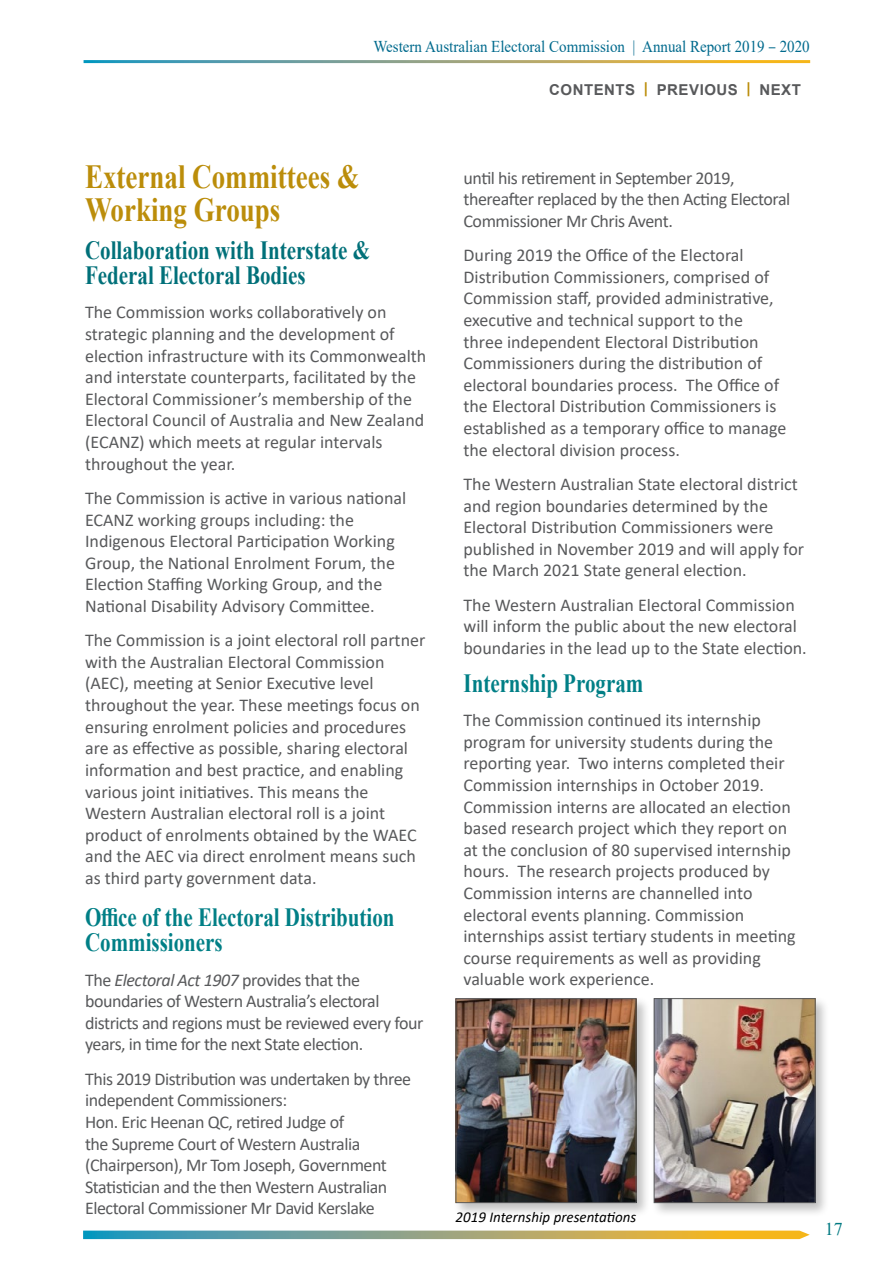
<style>
.page{position:relative;width:893px;height:1263px;background:#fff}
.page>*{position:absolute;margin:0;border:0;box-sizing:border-box;transform-origin:0 0}
.t1{font:700 33.75px/32.4px "Times New Roman";color:#bb8d0a;scale:.8 1}
.t2{font:700 26.25px/25.2px "Times New Roman";color:#007f86;scale:.8 1}
.t3{font:700 26.25px/25.2px "Times New Roman";color:#007079;scale:.8 1}
.t4{font:18px/21.6px "Calibri";color:#58595b}
.t5{font:18px/21.6px "Calibri";letter-spacing:-.025em;color:#58595b}
.t6{font:18px "Times New Roman";color:#007981}
.t7{font:16.5px "Times New Roman";color:#006a8d;scale:.91 1}
.t8{font:italic 15px "Calibri";color:#000}
.t9{font:700 15px "Arial";letter-spacing:.035em;color:#58595b}
.s1{font-family:"Myriad Pro"}
.s2{color:#bb8d0a}
.s3{font-style:italic}
</style>
<div class="page">
<svg style="left:83px;top:1230px;width:727px;height:9px;background:#9fac7f"></svg>
<div style="left:453px;top:995px;width:198px;height:222px;background:#000;opacity:.25"></div>
<img style="left:458px;top:1000px;width:176px;height:201px">
<div style="left:456px;top:998px;width:180px;height:205px;border:1px solid #58595b"></div>
<div style="left:651px;top:995px;width:179px;height:222px;background:#000;opacity:.25"></div>
<img style="left:656px;top:1000px;width:157px;height:201px">
<div style="left:654px;top:998px;width:161px;height:205px;border:1px solid #58595b"></div>
<p class="t7" style="left:373px;top:35px;width:481px">Western Australian Electoral Commission | Annual Report 2019 <span class="s1">–</span> 2020</p>
<p class="t9" style="left:549px;top:79px;width:253px">CONTENTS <span class="s2">|</span> PREVIOUS <span class="s2">|</span> NEXT</p>
<h1 class="t1" style="left:85px;top:160px;width:345px">External Committees &amp;<br>Working Groups</h1>
<h2 class="t3" style="left:85px;top:237px;width:358px">Collaboration with Interstate &amp;<br>Federal Electoral Bodies</h2>
<p class="t4" style="left:85px;top:301px;width:343px">The Commission works collaboratively on strategic planning and the development of election infrastructure with its Commonwealth and interstate counterparts, facilitated by the Electoral Commissioner’s membership of the Electoral Council of Australia and New Zealand (ECANZ) which meets at regular intervals throughout the year.</p>
<p class="t4" style="left:85px;top:487px;width:323px">The Commission is active in various national ECANZ working groups including: the Indigenous Electoral Participation Working Group, the National Enrolment Forum, the Election Staffing Working Group, and the National Disability Advisory Committee.</p>
<p class="t4" style="left:85px;top:629px;width:342px">The Commission is a joint electoral roll partner with the Australian Electoral Commission (AEC), meeting at Senior Executive level throughout the year. These meetings focus on ensuring enrolment policies and procedures are as effective as possible, sharing electoral information and best practice, and enabling various joint initiatives. This means the Western Australian electoral roll is a joint product of enrolments obtained by the WAEC and the AEC via direct enrolment means such as third party government data.</p>
<h2 class="t2" style="left:85px;top:904px;width:388px">Office of the Electoral Distribution<br>Commissioners</h2>
<p class="t5" style="left:85px;top:968px;width:340px">The <span class="s3">Electoral Act 1907</span> provides that the boundaries of Western Australia’s electoral districts and regions must be reviewed every four years, in time for the next State election.</p>
<p class="t5" style="left:85px;top:1067px;width:328px">This 2019 Distribution was undertaken by three independent Commissioners:<br>Hon. Eric Heenan QC, retired Judge of<br>the Supreme Court of Western Australia (Chairperson), Mr Tom Joseph, Government Statistician and the then Western Australian Electoral Commissioner Mr David Kerslake</p>
<p class="t5" style="left:463px;top:166px;width:328px">until his retirement in September 2019, thereafter replaced by the then Acting Electoral<br>Commissioner Mr Chris Avent.</p>
<p class="t4" style="left:463px;top:244px;width:325px">During 2019 the Office of the Electoral Distribution Commissioners, comprised of Commission staff, provided administrative, executive and technical support to the three independent Electoral Distribution Commissioners during the distribution of electoral boundaries process. The Office of the Electoral Distribution Commissioners is established as a temporary office to manage the electoral division process.</p>
<p class="t4" style="left:463px;top:473px;width:342px">The Western Australian State electoral district and region boundaries determined by the Electoral Distribution Commissioners were published in November 2019 and will apply for the March 2021 State general election.</p>
<p class="t4" style="left:463px;top:593px;width:345px">The Western Australian Electoral Commission will inform the public about the new electoral boundaries in the lead up to the State election.</p>
<h2 class="t2" style="left:463px;top:670px;width:226px">Internship Program</h2>
<p class="t4" style="left:463px;top:709px;width:334px">The Commission continued its internship program for university students during the reporting year. Two interns completed their Commission internships in October 2019.<br>Commission interns are allocated an election based research project which they report on at the conclusion of 80 supervised internship hours. The research projects produced by Commission interns are channelled into electoral events planning. Commission internships assist tertiary students in meeting course requirements as well as providing valuable work experience.</p>
<p class="t8" style="left:456px;top:1206px;width:182px">2019 Internship presentations</p>
<p class="t6" style="left:825px;top:1216px;width:19px">17</p>
</div>
